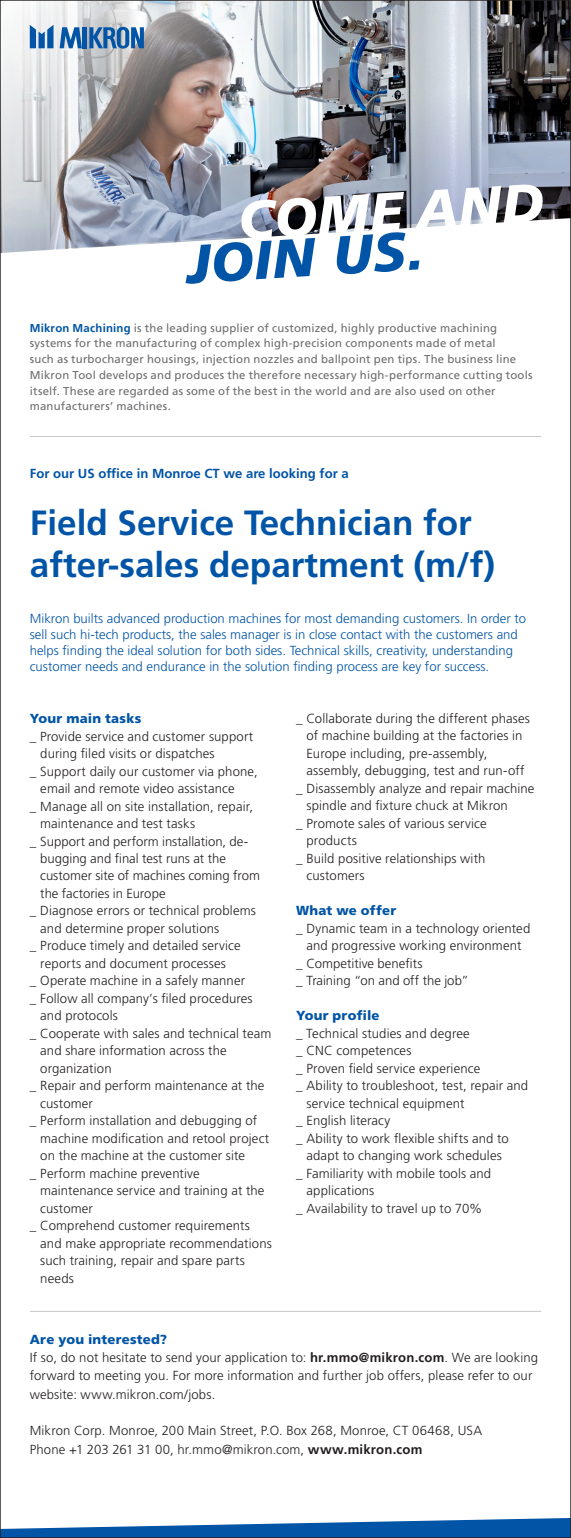
<style>
.page{position:relative;width:571px;height:1538px;background:#fff}
.page>*{position:absolute;margin:0;border:0;box-sizing:border-box;transform-origin:0 0}
.t1{font:italic 900 54.07px "Frutiger LT Std";color:#fff}
.t2{font:italic 900 54.07px "Frutiger LT Std";color:#0154a6}
.t3{font:700 35px/42px "Frutiger LT Std";color:#0154a6}
.t4{font:300 13.12px/18.4px "Frutiger LT Std";letter-spacing:.01em;color:#231f20}
.t5{font:300 13.12px/15.8px "Frutiger LT Std";color:#0154a6}
.t6{font:700 13.12px "Frutiger LT Std";color:#0154a6}
.t7{font:900 13.12px "Frutiger LT Std";letter-spacing:.015em;color:#0154a6}
.t8{font:11.38px/15.8px "Frutiger LT Std";letter-spacing:.02em;color:#6c6d70}
.s1{font-weight:700;color:#0154a6}
.s2{font-weight:900;color:#0154a6}
.s3{font-weight:700}
</style>
<div class="page">
<img style="left:293px;top:2px;width:275px;height:234px">
<img style="left:2px;top:2px;width:291px;height:251px">
<svg style="left:2px;top:1518px;width:566px;height:18px"></svg>
<svg style="left:30px;top:25px;width:23px;height:23px"></svg>
<svg style="left:60px;top:27px;width:22px;height:21px"></svg>
<hr style="left:83px;top:27px;width:4px;height:21px;background:#0154a6">
<svg style="left:89px;top:27px;width:55px;height:22px"></svg>
<hr style="left:30px;top:1311px;width:511px;height:1px;background:#c7c8ca">
<hr style="left:30px;top:436px;width:511px;height:1px;background:#c7c8ca">
<h1 class="t1" style="left:236px;top:187px;width:308px;rotate:-3deg">COME AND</h1>
<h1 class="t2" style="left:184px;top:232px;width:239px;rotate:-3deg">JOIN US.</h1>
<p class="t8" style="left:30px;top:320px;width:504px"><span class="s1">Mikron Machining</span> is the leading supplier of customized, highly productive machining systems for the manufacturing of complex high-precision components made of metal<br>such as turbocharger housings, injection nozzles and ballpoint pen tips. The business line Mikron Tool develops and produces the therefore necessary high-performance cutting tools itself. These are regarded as some of the best in the world and are also used on other manufacturers’ machines.</p>
<p class="t6" style="left:30px;top:466px;width:320px">For our US office in Monroe CT we are looking for a</p>
<h2 class="t3" style="left:30px;top:502px;width:466px">Field Service Technician for after-sales department (m/f)</h2>
<p class="t5" style="left:30px;top:611px;width:497px">Mikron builts advanced production machines for most demanding customers. In order to sell such hi-tech products, the sales manager is in close contact with the customers and helps finding the ideal solution for both sides. Technical skills, creativity, understanding customer needs and endurance in the solution finding process are key for success.</p>
<p class="t7" style="left:30px;top:710px;width:113px">Your main tasks</p>
<p class="t4" style="left:30px;top:727px;width:225px">_ Provide service and customer support</p>
<p class="t4" style="left:40px;top:744px;width:176px">during filed visits or dispatches</p>
<p class="t4" style="left:30px;top:762px;width:229px">_ Support daily our customer via phone,</p>
<p class="t4" style="left:40px;top:779px;width:196px">email and remote video assistance</p>
<p class="t4" style="left:30px;top:797px;width:225px">_ Manage all on site installation, repair,</p>
<p class="t4" style="left:40px;top:814px;width:156px">maintenance and test tasks</p>
<p class="t4" style="left:30px;top:832px;width:220px">_ Support and perform installation, de-</p>
<p class="t4" style="left:40px;top:849px;width:187px">bugging and final test runs at the</p>
<p class="t4" style="left:40px;top:867px;width:221px">customer site of machines coming from</p>
<p class="t4" style="left:40px;top:884px;width:127px">the factories in Europe</p>
<p class="t4" style="left:30px;top:902px;width:227px">_ Diagnose errors or technical problems</p>
<p class="t4" style="left:40px;top:919px;width:180px">and determine proper solutions</p>
<p class="t4" style="left:30px;top:937px;width:212px">_ Produce timely and detailed service</p>
<p class="t4" style="left:40px;top:954px;width:187px">reports and document processes</p>
<p class="t4" style="left:30px;top:972px;width:217px">_ Operate machine in a safely manner</p>
<p class="t4" style="left:30px;top:989px;width:224px">_ Follow all company’s filed procedures</p>
<p class="t4" style="left:40px;top:1007px;width:79px">and protocols</p>
<p class="t4" style="left:30px;top:1024px;width:243px">_ Cooperate with sales and technical team</p>
<p class="t4" style="left:40px;top:1042px;width:188px">and share information across the</p>
<p class="t4" style="left:40px;top:1059px;width:73px">organization</p>
<p class="t4" style="left:30px;top:1077px;width:236px">_ Repair and perform maintenance at the</p>
<p class="t4" style="left:40px;top:1094px;width:54px">customer</p>
<p class="t4" style="left:30px;top:1112px;width:229px">_ Perform installation and debugging of</p>
<p class="t4" style="left:40px;top:1129px;width:230px">machine modification and retool project</p>
<p class="t4" style="left:40px;top:1147px;width:206px">on the machine at the customer site</p>
<p class="t4" style="left:30px;top:1164px;width:171px">_ Perform machine preventive</p>
<p class="t4" style="left:40px;top:1182px;width:226px">maintenance service and training at the</p>
<p class="t4" style="left:40px;top:1199px;width:54px">customer</p>
<p class="t4" style="left:30px;top:1217px;width:221px">_ Comprehend customer requirements</p>
<p class="t4" style="left:40px;top:1234px;width:233px">and make appropriate recommendations</p>
<p class="t4" style="left:40px;top:1252px;width:206px">such training, repair and spare parts</p>
<p class="t4" style="left:40px;top:1269px;width:35px">needs</p>
<p class="t4" style="left:296px;top:709px;width:235px">_ Collaborate during the different phases</p>
<p class="t4" style="left:306px;top:727px;width:217px">of machine building at the factories in</p>
<p class="t4" style="left:306px;top:744px;width:182px">Europe including, pre-assembly,</p>
<p class="t4" style="left:306px;top:762px;width:219px">assembly, debugging, test and run-off</p>
<p class="t4" style="left:296px;top:779px;width:240px">_ Disassembly analyze and repair machine</p>
<p class="t4" style="left:306px;top:797px;width:203px">spindle and fixture chuck at Mikron</p>
<p class="t4" style="left:296px;top:814px;width:192px">_ Promote sales of various service</p>
<p class="t4" style="left:306px;top:832px;width:52px">products</p>
<p class="t4" style="left:296px;top:849px;width:191px">_ Build positive relationships with</p>
<p class="t4" style="left:306px;top:867px;width:60px">customers</p>
<p class="t7" style="left:296px;top:903px;width:102px">What we offer</p>
<p class="t4" style="left:296px;top:919px;width:236px">_ Dynamic team in a technology oriented</p>
<p class="t4" style="left:306px;top:937px;width:216px">and progressive working environment</p>
<p class="t4" style="left:296px;top:954px;width:128px">_ Competitive benefits</p>
<p class="t4" style="left:296px;top:972px;width:174px">_ Training “on and off the job”</p>
<p class="t7" style="left:296px;top:1008px;width:85px">Your profile</p>
<p class="t4" style="left:296px;top:1024px;width:175px">_ Technical studies and degree</p>
<p class="t4" style="left:296px;top:1042px;width:117px">_ CNC competences</p>
<p class="t4" style="left:296px;top:1059px;width:186px">_ Proven field service experience</p>
<p class="t4" style="left:296px;top:1077px;width:234px">_ Ability to troubleshoot, test, repair and</p>
<p class="t4" style="left:306px;top:1094px;width:159px">service technical equipment</p>
<p class="t4" style="left:296px;top:1112px;width:96px">_ English literacy</p>
<p class="t4" style="left:296px;top:1129px;width:214px">_ Ability to work flexible shifts and to</p>
<p class="t4" style="left:306px;top:1147px;width:197px">adapt to changing work schedules</p>
<p class="t4" style="left:296px;top:1164px;width:197px">_ Familiarity with mobile tools and</p>
<p class="t4" style="left:306px;top:1182px;width:69px">applications</p>
<p class="t4" style="left:296px;top:1199px;width:188px">_ Availability to travel up to 70%</p>
<p class="t4" style="left:30px;top:1330px;width:509px"><span class="s2">Are you interested?<br></span>If so, do not hesitate to send your application to: <span class="s3">hr.mmo@mikron.com</span>. We are looking forward to meeting you. For more information and further job offers, please refer to our website: www.mikron.com/jobs.</p>
<p class="t4" style="left:30px;top:1422px;width:453px">Mikron Corp. Monroe, 200 Main Street, P.O. Box 268, Monroe, CT 06468, USA<br>Phone +1 203 261 31 00, hr.mmo@mikron.com, <span class="s3">www.mikron.com</span></p>
</div>
